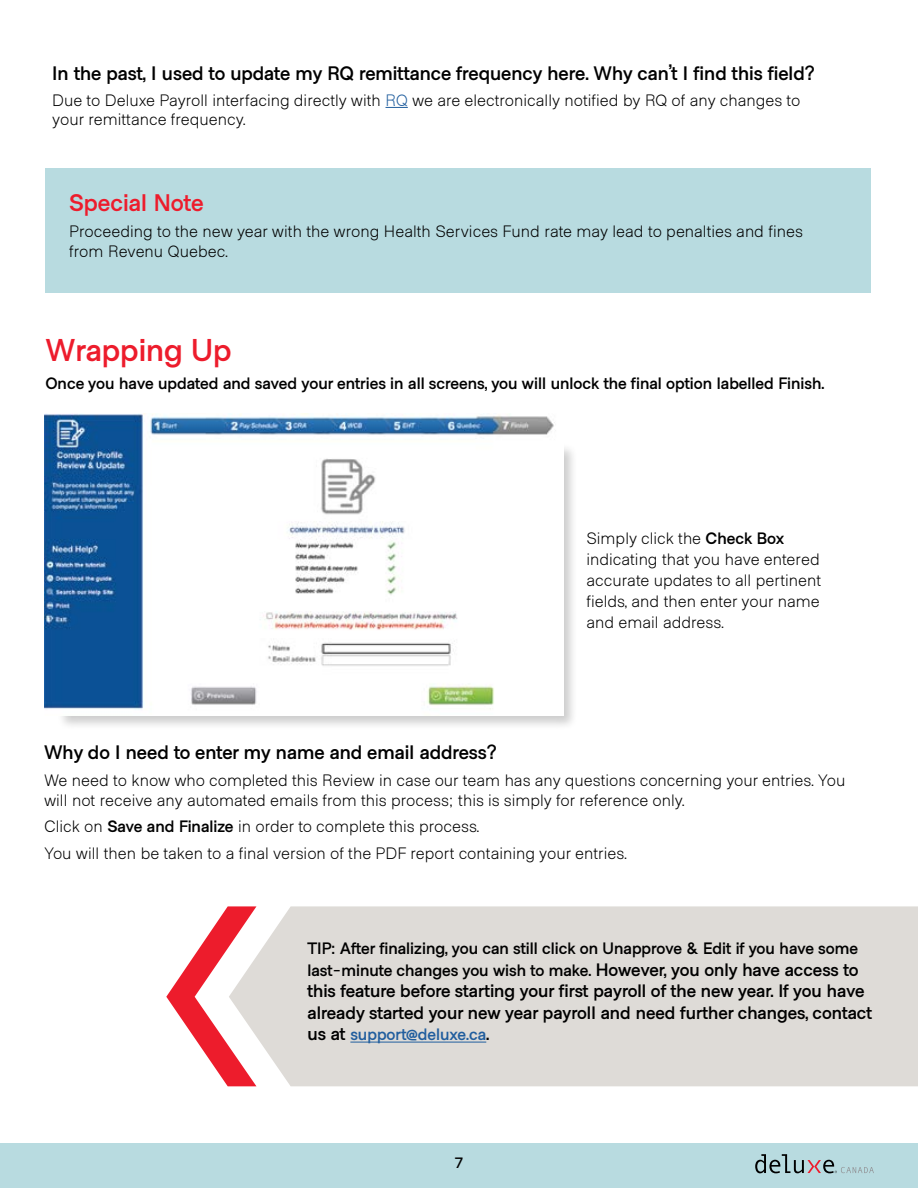
<style>
.page{position:relative;width:918px;height:1188px;background:#fff}
.page>*{position:absolute;margin:0;border:0;box-sizing:border-box;transform-origin:0 0}
.t1{font:700 31.5px "Metro Sans";color:#ed1c2c}
.t2{font:700 24px "Metro Sans";color:#ed1c2c}
.t3{font:700 19.5px "Metro Sans";color:#000}
.t4{font:700 18px/21.6px "Metro Sans";color:#000}
.t5{font:300 16.5px/21px "Metro Sans";color:#000}
.t6{font:700 16.5px/21.6px "Metro Sans";color:#000}
.t7{font:700 16.5px "Metro Sans";color:#215e9e}
.t8{font:700 15px "Metro Sans";color:#000}
.s1{color:#215e9e}
.s2{font-weight:700}
.s3{font-size:18px}
.s4{font-size:18px;color:#000}
</style>
<div class="page">
<div style="left:45px;top:168px;width:826px;height:125px;background:#b8dbe0"></div>
<div style="left:58px;top:443px;width:520px;height:288px;background:#000;opacity:.2"></div>
<img style="left:44px;top:414px;width:520px;height:301px">
<div style="left:0;top:1144px;width:918px;height:44px;background:#b8dbe0"></div>
<div style="left:256px;top:906px;width:662px;height:180px;background:#dedbd7"></div>
<svg style="left:166px;top:906px;width:90px;height:180px"></svg>
<hr style="left:350px;top:1042px;width:136px;height:1px;background:#215e9e">
<svg style="left:755px;top:1154px;width:119px;height:19px"></svg>
<svg style="left:386px;top:107px;width:22px;height:1px"></svg>
<p class="t3" style="left:52px;top:61px;width:765px">In the past, I used to update my RQ remittance frequency here. Why can’t I find this field?</p>
<p class="t5" style="left:52px;top:91px;width:750px;line-height:19.5px">Due to Deluxe Payroll interfacing directly with <span class="s1">RQ</span> we are electronically notified by RQ of any changes to your remittance frequency.</p>
<h2 class="t2" style="left:69px;top:188px;width:136px">Special Note</h2>
<p class="t5" style="left:69px;top:222px;width:735px;line-height:19.5px">Proceeding to the new year with the wrong Health Services Fund rate may lead to penalties and fines from Revenu Quebec.</p>
<h1 class="t1" style="left:45px;top:331px;width:188px">Wrapping Up</h1>
<p class="t6" style="left:45px;top:373px;width:781px">Once you have updated and saved your entries in all screens, you will unlock the final option labelled Finish.</p>
<p class="t5" style="left:586px;top:528px;width:236px">Simply click the <span class="s2">Check Box </span>indicating that you have entered accurate updates to all pertinent fields, and then enter your name and email address.</p>
<p class="t3" style="left:44px;top:741px;width:455px">Why do I need to enter my name and email address?</p>
<p class="t5" style="left:44px;top:771px;width:803px;line-height:19.8px">We need to know who completed this Review in case our team has any questions concerning your entries. You will not receive any automated emails from this process; this is simply for reference only.</p>
<p class="t5" style="left:44px;top:814px;width:585px;line-height:26.5px">Click on <span class="s2">Save and Finalize</span> in order to complete this process.<br>You will then be taken to a final version of the PDF report containing your entries.</p>
<p class="t6" style="left:307px;top:938px;width:553px">TIP: After finalizing, you can still click on Unapprove &amp; Edit if you have some last-minute changes you wish to make. <span class="s3">However, you only have access to</span></p>
<p class="t4" style="left:307px;top:981px;width:566px">this feature before starting your first payroll of the new year. If you have already started your new year payroll and need further changes, contact</p>
<p class="t7" style="left:307px;top:1025px;width:184px"><span class="s4">us at</span> support@deluxe.ca<span class="s4">.</span></p>
<p class="t8" style="left:455px;top:1154px;width:10px">7</p>
</div>
